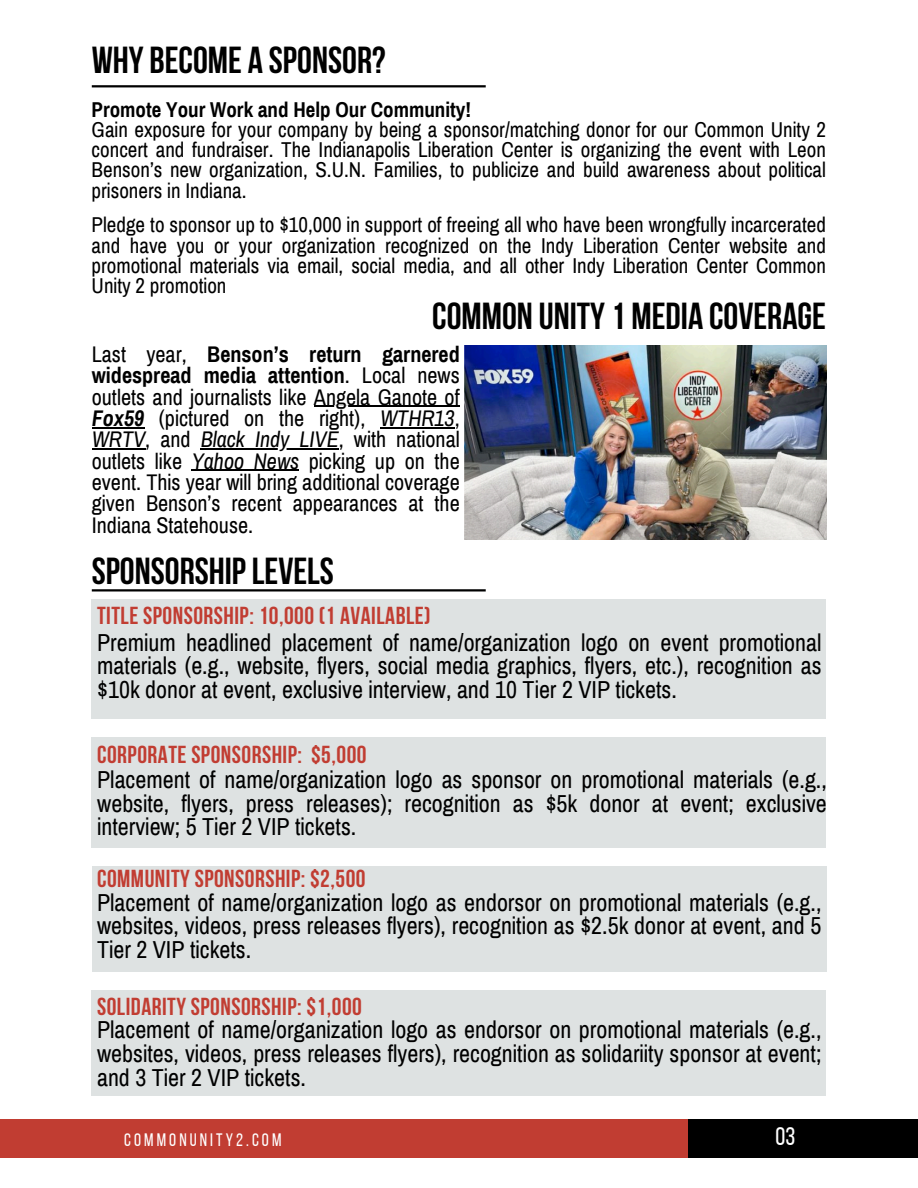
<style>
.page{position:relative;width:918px;height:1188px;background:#fff}
.page>*{position:absolute;margin:0;border:0;box-sizing:border-box;transform-origin:0 0}
.t1{font:700 37.5px "Bebas Neue";color:#000}
.t2{font:25.35px "Bebas Neue";color:#fff}
.t3{font:700 24.45px "Bebas Neue";letter-spacing:.02em;color:#c13d32}
.t4{font:24px/23.7px "Archivo Narrow";color:#000;text-align:justify}
.t5{font:22.2px/21.3px "Archivo Narrow";color:#000;text-align:justify}
.t6{font:21px/20.2px "Archivo Narrow";color:#000}
.t7{font:18px "Bebas Neue";letter-spacing:.17em;color:#fff}
.s1{font-weight:700}
.s2{font-weight:700;font-style:italic}
.s3{font-style:italic}
</style>
<div class="page">
<div style="left:687px;top:1119px;width:231px;height:39px;background:#000"></div>
<div style="left:0;top:1119px;width:687px;height:39px;background:#c13d32"></div>
<div style="left:92px;top:600px;width:734px;height:119px;background:#dee2e2"></div>
<div style="left:92px;top:737px;width:734px;height:110px;background:#dee2e2"></div>
<div style="left:93px;top:866px;width:734px;height:106px;background:#dee2e2"></div>
<hr style="left:92px;top:589px;width:394px;height:3px;background:#000">
<img style="left:464px;top:345px;width:363px;height:195px">
<hr style="left:314px;top:406px;width:146px;height:1px;background:#000">
<hr style="left:92px;top:427px;width:52px;height:1px;background:#000">
<hr style="left:380px;top:427px;width:75px;height:1px;background:#000">
<hr style="left:92px;top:448px;width:53px;height:2px;background:#000">
<hr style="left:201px;top:448px;width:138px;height:2px;background:#000">
<hr style="left:192px;top:470px;width:107px;height:1px;background:#000">
<hr style="left:92px;top:85px;width:394px;height:2px;background:#000">
<div style="left:92px;top:990px;width:734px;height:106px;background:#dee2e2"></div>
<h3 class="t1" style="left:92px;top:45px;width:295px">WHY BECOME A SPONSOR?</h3>
<h4 class="t6" style="left:92px;top:99px;width:736px"><span class="s1">Promote Your Work and Help Our Community!<br></span>Gain exposure for your company by being a sponsor/matching donor for our Common Unity 2 concert and fundraiser. The Indianapolis Liberation Center is organizing the event with Leon Benson’s new organization, S.U.N. Families, to publicize and build awareness about political prisoners in Indiana.</h4>
<h3 class="t6" style="left:92px;top:215px;width:736px;text-align:justify">Pledge to sponsor up to $10,000 in support of freeing all who have been wrongfully incarcerated and have you or your organization recognized on the Indy Liberation Center website and promotional materials via email, social media, and all other Indy Liberation Center Common Unity 2 promotion</h3>
<h4 class="t1" style="left:432px;top:300px;width:395px">COMMON UNITY1 MEDIA COVERAGE</h4>
<h3 class="t5" style="left:92px;top:344px;width:369px">Last year, <span class="s1">Benson’s return garnered widespread media attention</span>. Local news outlets and journalists like Angela Ganote of</h3>
<h4 class="t5" style="left:92px;top:408px;width:369px"><span class="s2">Fox59</span> (pictured on the right), <span class="s3">WTHR13</span>,<br><span class="s3">WRTV</span>, and</h4>
<h3 class="t5" style="left:92px;top:429px;width:370px;text-indent:109px"><span class="s3">Black Indy LIVE</span>, with national outlets like <span class="s3">Yahoo News</span> picking up on the event. This year will bring additional coverage given Benson’s recent appearances at the Indiana Statehouse.</h3>
<h5 class="t1" style="left:92px;top:556px;width:244px">SPONSORSHIPLEVELS</h5>
<h5 class="t3" style="left:97px;top:605px;width:335px">TITLE SPONSORSHIP: 10,000 (1 AVAILABLE)</h5>
<h2 class="t4" style="left:97px;top:631px;width:726px">Premium headlined placement of name/organization logo on event promotional materials (e.g., website, flyers, social media graphics, flyers, etc.), recognition as $10k donor at event, exclusive interview, and 10 Tier 2 VIP tickets.</h2>
<h4 class="t3" style="left:97px;top:744px;width:271px">CORPORATE SPONSORSHIP: $5,000</h4>
<p class="t4" style="left:97px;top:768px;width:731px">Placement of name/organization logo as sponsor on promotional materials (e.g., website, flyers, press releases); recognition as $5k donor at event; exclusive interview; 5 Tier 2 VIP tickets.</p>
<h2 class="t3" style="left:97px;top:869px;width:270px">COMMUNITY SPONSORSHIP: $2,500</h2>
<p class="t4" style="left:97px;top:891px;width:726px">Placement of name/organization logo as endorsor on promotional materials (e.g., websites, videos, press releases flyers), recognition as $2.5k donor at event, and 5<br>Tier 2 VIP tickets.</p>
<h4 class="t3" style="left:97px;top:996px;width:266px">SOLIDARITY SPONSORSHIP: $1,000</h4>
<p class="t4" style="left:97px;top:1018px;width:726px">Placement of name/organization logo as endorsor on promotional materials (e.g., websites, videos, press releases flyers), recognition as solidariity sponsor at event; and 3 Tier 2 VIP tickets.</p>
<p class="t7" style="left:124px;top:1132px;width:159px">COMMONUNITY2.COM</p>
<h1 class="t2" style="left:776px;top:1126px;width:21px">03</h1>
</div>
